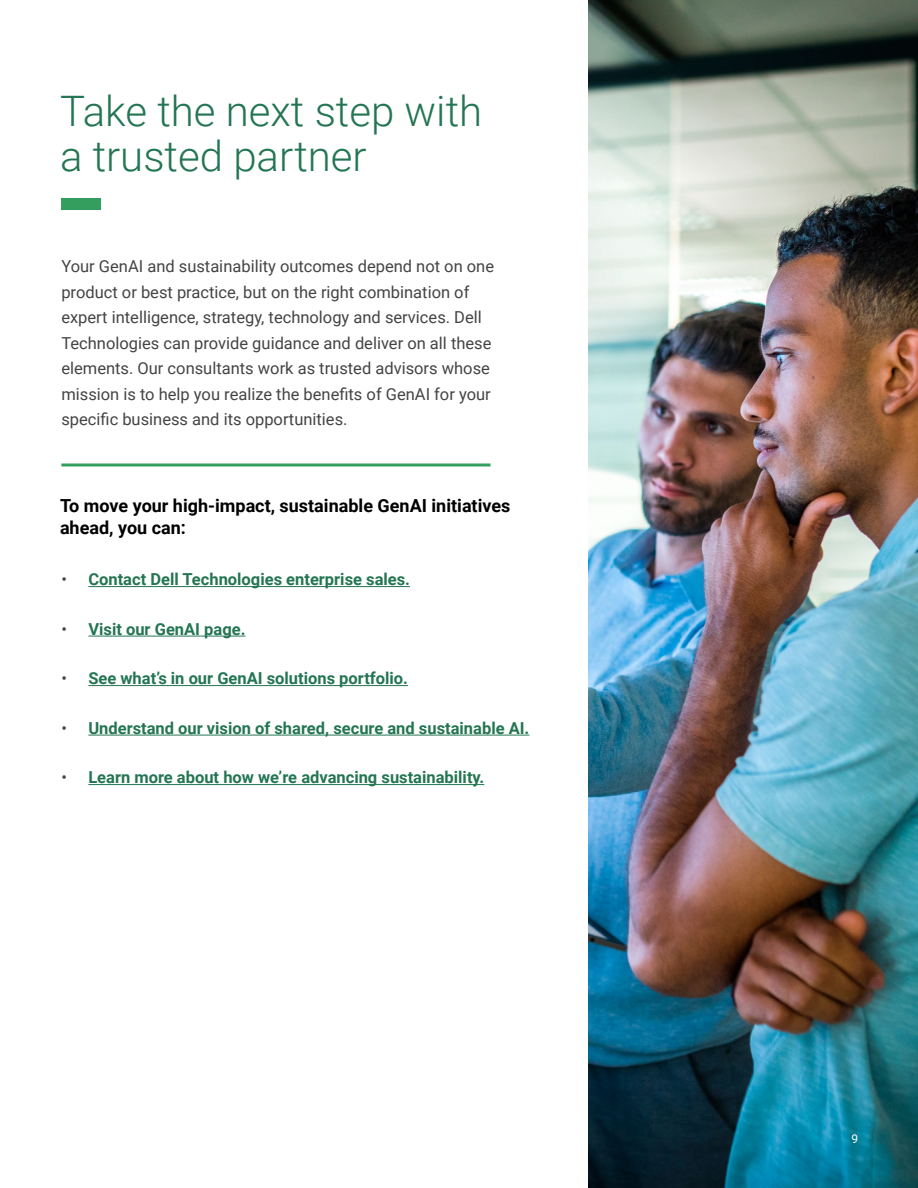
<style>
.page{position:relative;width:918px;height:1188px;background:#fff}
.page>*{position:absolute;margin:0;border:0;box-sizing:border-box;transform-origin:0 0}
.Section_Header{font:300 42px/45px "Roboto";color:#247554}
.Next_Steps_title{font:700 18px/22.5px "Roboto";color:#000}
.Body{font:16.5px/25.5px "Roboto";color:#444}
.t1{font:700 16.5px "Roboto";color:#247554}
.t2{font:12px "Roboto";color:#fff}
.s1{font-weight:400;color:#444}
</style>
<div class="page">
<div style="left:61px;top:198px;width:40px;height:12px;background:#349e5f"></div>
<hr style="left:61px;top:464px;width:430px;height:2px;background:#349e5f">
<hr style="left:88px;top:586px;width:322px;height:1px;background:#247554">
<hr style="left:88px;top:636px;width:157px;height:1px;background:#247554">
<hr style="left:88px;top:685px;width:320px;height:1px;background:#247554">
<hr style="left:88px;top:735px;width:441px;height:1px;background:#247554">
<hr style="left:88px;top:784px;width:396px;height:1px;background:#247554">
<img style="left:588px;top:0;width:330px;height:1188px">
<h2 class="Section_Header" style="left:60px;top:87px;width:424px">Take the next step with a trusted partner</h2>
<p class="Body" style="left:61px;top:253px;width:434px">Your GenAI and sustainability outcomes depend not on one product or best practice, but on the right combination of expert intelligence, strategy, technology and services. Dell Technologies can provide guidance and deliver on all these elements. Our consultants work as trusted advisors whose mission is to help you realize the benefits of GenAI for your specific business and its opportunities.</p>
<h3 class="Next_Steps_title" style="left:60px;top:493px;width:452px">To move your high-impact, sustainable GenAI initiatives ahead, you can:</h3>
<p class="t1" style="left:61px;top:568px;width:350px"><span class="s1">•</span> Contact Dell Technologies enterprise sales.</p>
<p class="t1" style="left:61px;top:617px;width:186px"><span class="s1">•</span> Visit our GenAI page.</p>
<p class="t1" style="left:61px;top:667px;width:348px"><span class="s1">•</span> See what’s in our GenAI solutions portfolio.</p>
<p class="t1" style="left:61px;top:716px;width:470px"><span class="s1">•</span> Understand our vision of shared, secure and sustainable AI.</p>
<p class="t1" style="left:61px;top:766px;width:424px"><span class="s1">•</span> Learn more about how we’re advancing sustainability.</p>
<p class="t2" style="left:852px;top:1130px;width:8px">9</p>
</div>
